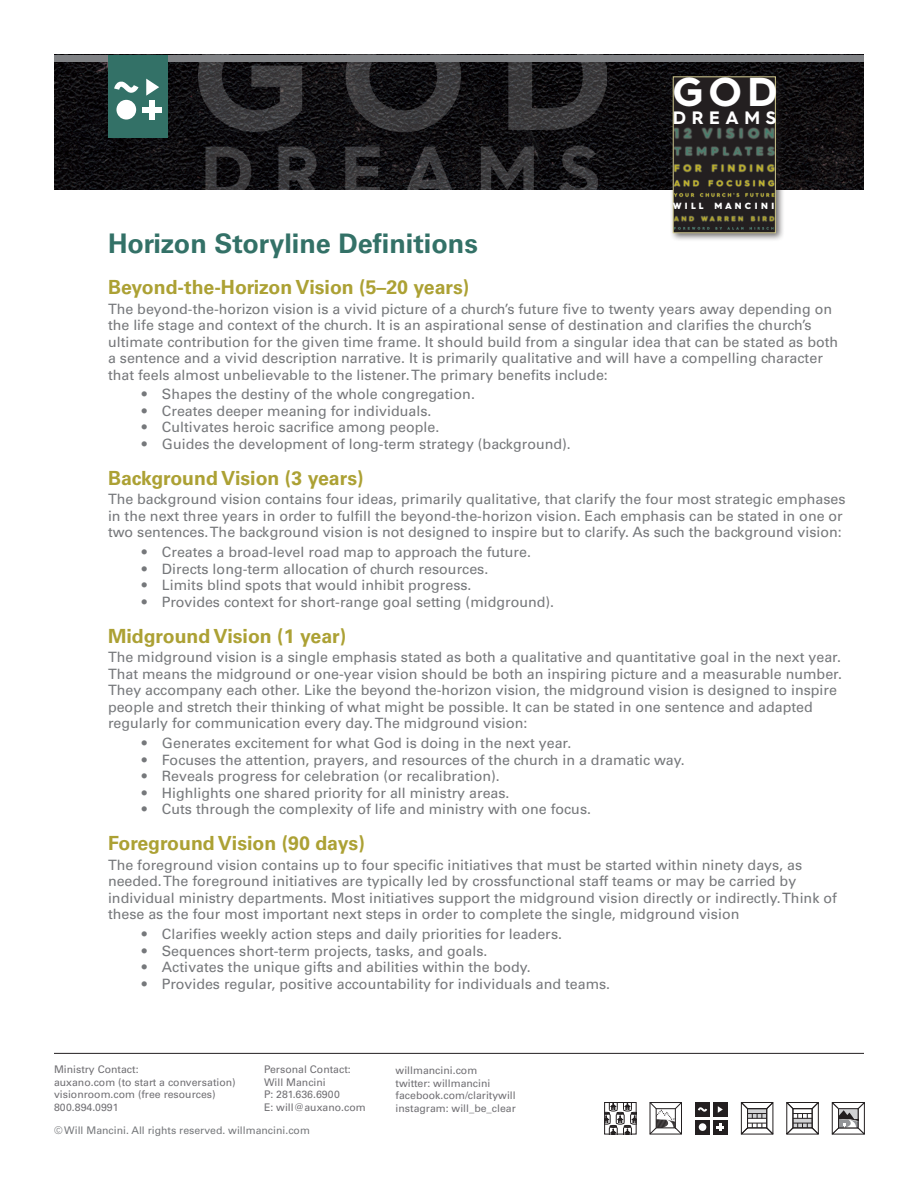
<style>
.page{position:relative;width:918px;height:1188px;background:#fff}
.page>*{position:absolute;margin:0;border:0;box-sizing:border-box;transform-origin:0 0}
.t1{font:700 40.5px "Hurme Geometric Sans 4";color:#fff}
.t2{font:700 27px "Univers LT Std";color:#337167}
.t3{font:700 19.5px "Univers LT Std";color:#aca134}
.t4{font:700 18px "Hurme Geometric Sans 4";letter-spacing:.31em;color:#fff}
.t5{font:14.25px/16.5px "Univers LT Std";color:#76787b}
.t6{font:10.5px/12.6px "Univers LT Std";color:#717074}
.t7{font:10.5px "Univers LT Std";color:#76787b}
.t8{font:900 9px "Hurme Geometric Sans 4";color:#fff}
</style>
<div class="page">
<hr style="left:54px;top:1053px;width:810px;height:1px;background:#231f20">
<svg style="left:831px;top:1102px;width:34px;height:33px"></svg>
<div style="left:838px;top:1108px;width:20px;height:20px;border:1px solid #231f20"></div>
<div style="left:695px;top:1120px;width:15px;height:14px;background:#231f20"></div>
<div style="left:713px;top:1120px;width:15px;height:14px;background:#231f20"></div>
<div style="left:713px;top:1102px;width:15px;height:15px;background:#231f20"></div>
<svg style="left:717px;top:1123px;width:7px;height:8px"></svg>
<div style="left:699px;top:1123px;width:7px;height:8px;background:#fff;border-radius:50%"></div>
<svg style="left:718px;top:1106px;width:5px;height:7px"></svg>
<div style="left:695px;top:1102px;width:15px;height:15px;background:#231f20"></div>
<svg style="left:698px;top:1107px;width:9px;height:5px"></svg>
<svg style="left:606px;top:1104px;width:28px;height:28px"></svg>
<div style="left:604px;top:1102px;width:32px;height:32px;border:1px solid #231f20"></div>
<svg style="left:740px;top:1102px;width:34px;height:33px"></svg>
<svg style="left:649px;top:1102px;width:33px;height:33px"></svg>
<svg style="left:786px;top:1102px;width:33px;height:33px"></svg>
<img style="left:54px;top:62px;width:810px;height:128px">
<img style="left:198px;top:62px;width:409px;height:128px">
<div style="left:54px;top:55px;width:810px;height:7px;background:#808285"></div>
<div style="left:108px;top:55px;width:60px;height:82px;background:#337167"></div>
<svg style="left:114px;top:81px;width:25px;height:12px"></svg>
<svg style="left:146px;top:79px;width:13px;height:17px"></svg>
<div style="left:116px;top:100px;width:20px;height:20px;background:#fff;border-radius:50%"></div>
<div style="left:143px;top:107px;width:19px;height:5px;background:#fff"></div>
<div style="left:149px;top:100px;width:6px;height:19px;background:#fff"></div>
<div style="left:669px;top:73px;width:115px;height:169px;background:#231f20;opacity:.65"></div>
<img style="left:675px;top:78px;width:99px;height:153px">
<div style="left:673px;top:76px;width:103px;height:157px;border:1px solid #d0c88e"></div>
<h1 class="t1" style="left:673px;top:63px;width:106px">GOD</h1>
<p class="t4" style="left:673px;top:105px;width:105px">DREAMS</p>
<p class="t8" style="left:673px;top:200px;width:103px">W I L L M A N C I N I</p>
<h2 class="t2" style="left:108px;top:227px;width:371px">Horizon Storyline Definitions</h2>
<h3 class="t3" style="left:108px;top:275px;width:363px">Beyond-the-Horizon Vision (5–20 years)</h3>
<p class="t5" style="left:108px;top:300px;width:732px">The beyond-the-horizon vision is a vivid picture of a church’s future five to twenty years away depending on the life stage and context of the church. It is an aspirational sense of destination and clarifies the church’s ultimate contribution for the given time frame. It should build from a singular idea that can be stated as both a sentence and a vivid description narrative. It is primarily qualitative and will have a compelling character that feels almost unbelievable to the listener. The primary benefits include:</p>
<p class="t5" style="left:142px;top:386px;width:335px">• Shapes the destiny of the whole congregation.</p>
<p class="t5" style="left:142px;top:403px;width:291px">• Creates deeper meaning for individuals.</p>
<p class="t5" style="left:142px;top:419px;width:299px">• Cultivates heroic sacrifice among people.</p>
<p class="t5" style="left:142px;top:436px;width:431px">• Guides the development of long-term strategy (background).</p>
<h3 class="t3" style="left:108px;top:466px;width:257px">Background Vision (3 years)</h3>
<p class="t5" style="left:108px;top:491px;width:739px">The background vision contains four ideas, primarily qualitative, that clarify the four most strategic emphases in the next three years in order to fulfill the beyond-the-horizon vision. Each emphasis can be stated in one or two sentences. The background vision is not designed to inspire but to clarify. As such the background vision:</p>
<p class="t5" style="left:142px;top:544px;width:391px">• Creates a broad-level road map to approach the future.</p>
<p class="t5" style="left:142px;top:561px;width:348px">• Directs long-term allocation of church resources.</p>
<p class="t5" style="left:142px;top:577px;width:331px">• Limits blind spots that would inhibit progress.</p>
<p class="t5" style="left:142px;top:594px;width:414px">• Provides context for short-range goal setting (midground).</p>
<h3 class="t3" style="left:108px;top:624px;width:240px">Midground Vision (1 year)</h3>
<p class="t5" style="left:108px;top:649px;width:735px">The midground vision is a single emphasis stated as both a qualitative and quantitative goal in the next year.<br>That means the midground or one-year vision should be both an inspiring picture and a measurable number.<br>They accompany each other. Like the beyond the-horizon vision, the midground vision is designed to inspire people and stretch their thinking of what might be possible. It can be stated in one sentence and adapted regularly for communication every day. The midground vision:</p>
<p class="t5" style="left:142px;top:735px;width:431px">• Generates excitement for what God is doing in the next year.</p>
<p class="t5" style="left:142px;top:751px;width:545px">• Focuses the attention, prayers, and resources of the church in a dramatic way.</p>
<p class="t5" style="left:142px;top:768px;width:360px">• Reveals progress for celebration (or recalibration).</p>
<p class="t5" style="left:142px;top:784px;width:369px">• Highlights one shared priority for all ministry areas.</p>
<p class="t5" style="left:142px;top:801px;width:451px">• Cuts through the complexity of life and ministry with one focus.</p>
<h3 class="t3" style="left:108px;top:832px;width:258px">Foreground Vision (90 days)</h3>
<p class="t5" style="left:108px;top:857px;width:730px">The foreground vision contains up to four specific initiatives that must be started within ninety days, as needed. The foreground initiatives are typically led by crossfunctional staff teams or may be carried by individual ministry departments. Most initiatives support the midground vision directly or indirectly. Think of these as the four most important next steps in order to complete the single, midground vision</p>
<p class="t5" style="left:142px;top:926px;width:422px">• Clarifies weekly action steps and daily priorities for leaders.</p>
<p class="t5" style="left:142px;top:942px;width:347px">• Sequences short-term projects, tasks, and goals.</p>
<p class="t5" style="left:142px;top:959px;width:391px">• Activates the unique gifts and abilities within the body.</p>
<p class="t5" style="left:142px;top:975px;width:470px">• Provides regular, positive accountability for individuals and teams.</p>
<p class="t6" style="left:54px;top:1063px;width:183px">Ministry Contact:<br>auxano.com (to start a conversation) visionroom.com (free resources)<br>800.894.0991</p>
<p class="t6" style="left:264px;top:1063px;width:103px">Personal Contact:<br>Will Mancini<br>P: 281.636.6900<br>E: will@auxano.com</p>
<p class="t6" style="left:396px;top:1064px;width:122px">willmancini.com<br>twitter: willmancini facebook.com/claritywill instagram: will_be_clear</p>
<p class="t7" style="left:54px;top:1124px;width:257px">© Will Mancini. All rights reserved. willmancini.com</p>
</div>
